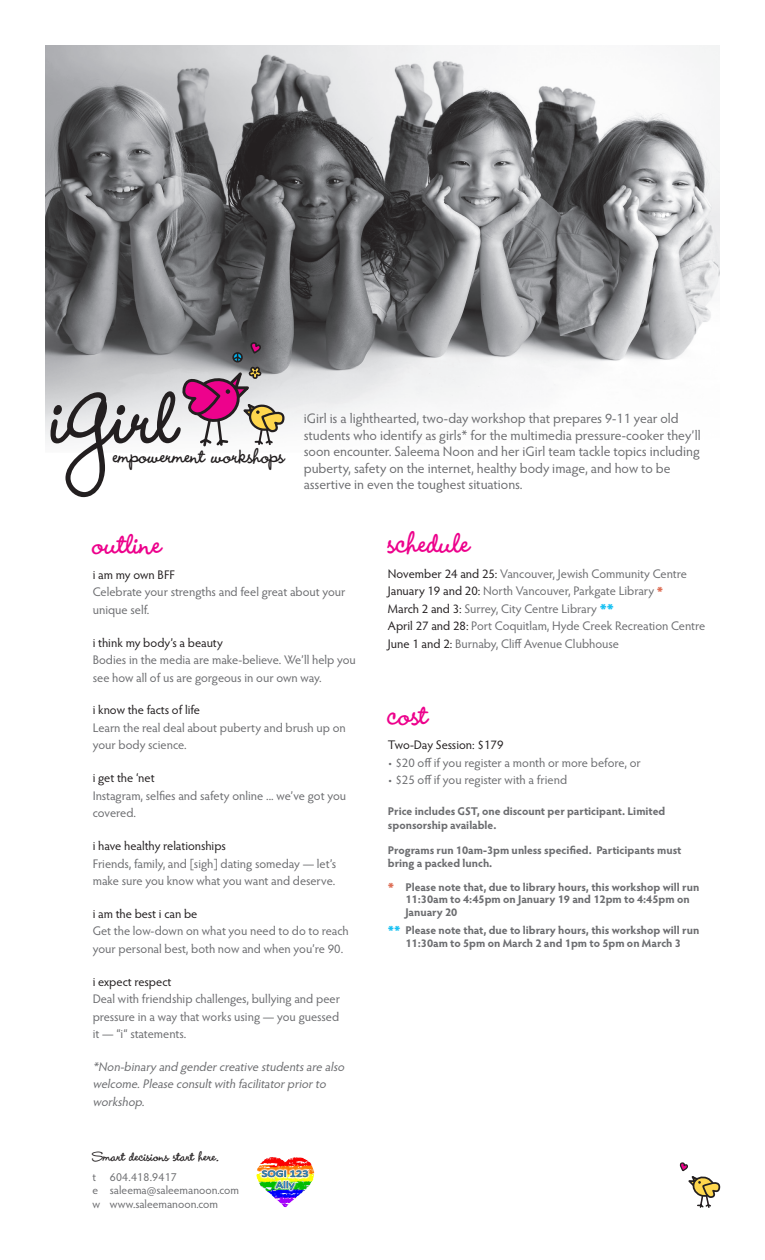
<style>
.page{position:relative;width:765px;height:1260px;background:#fff}
.page>*{position:absolute;margin:0;border:0;box-sizing:border-box;transform-origin:0 0}
.t1{font:700 37.5px "Wendy LP Std";color:#ed028c}
.t2{font:700 25.75px "Wendy LP Std";color:#231f20}
.t3{font:700 16.88px "Wendy LP Std";color:#231f20}
.t4{font:13.75px/16.5px "Hypatia Sans Pro";color:#6c6d70}
.t5{font:12.5px/17.5px "Hypatia Sans Pro";letter-spacing:-.005em;color:#6c6d70}
.t6{font:italic 12.5px/17.5px "Hypatia Sans Pro";color:#6c6d70}
.t7{font:12.5px "Hypatia Sans Pro";color:#231f20}
.t8{font:11.5px/13.9px "Hypatia Sans Pro";color:#6c6d70}
.t9{font:700 11.25px/13.5px "Hypatia Sans Pro";color:#6c6d70}
.s1{color:#231f20}
.s2{font-weight:900;font-size:11.25px;color:#dd6c53}
.s3{font-weight:900;color:#15c0f2}
.s4{font-weight:900;color:#dd6c53}
</style>
<div class="page">
<img style="left:45px;top:45px;width:675px;height:396px">
<svg style="left:51px;top:342px;width:233px;height:155px"></svg>
<svg style="left:680px;top:1162px;width:39px;height:46px"></svg>
<img style="left:256px;top:1157px;width:59px;height:51px">
<p class="t2" style="left:113px;top:441px;width:173px">empowerment workshops</p>
<p class="t4" style="left:304px;top:410px;width:399px">iGirl is a lighthearted, two-day workshop that prepares 9-11 year old students who identify as girls* for the multimedia pressure-cooker they’ll soon encounter. Saleema Noon and her iGirl team tackle topics including puberty, safety on the internet, healthy body image, and how to be assertive in even the toughest situations.</p>
<p class="t1" style="left:93px;top:522px;width:71px">outline</p>
<p class="t5" style="left:93px;top:565px;width:254px"><span class="s1">i am my own BFF<br></span>Celebrate your strengths and feel great about your unique self.</p>
<p class="t5" style="left:93px;top:633px;width:265px"><span class="s1">i think my body’s a beauty<br></span>Bodies in the media are make-believe. We’ll help you see how all of us are gorgeous in our own way.</p>
<p class="t5" style="left:93px;top:701px;width:255px"><span class="s1">i know the facts of life<br></span>Learn the real deal about puberty and brush up on your body science.</p>
<p class="t5" style="left:93px;top:769px;width:255px"><span class="s1">i get the ‘net<br></span>Instagram, selfies and safety online ... we’ve got you covered.</p>
<p class="t5" style="left:93px;top:837px;width:245px"><span class="s1">i have healthy relationships<br></span>Friends, family, and [sigh] dating someday — let’s make sure you know what you want and deserve.</p>
<p class="t5" style="left:93px;top:904px;width:258px"><span class="s1">i am the best i can be<br></span>Get the low-down on what you need to do to reach your personal best, both now and when you’re 90.</p>
<p class="t5" style="left:93px;top:972px;width:249px"><span class="s1">i expect respect<br></span>Deal with friendship challenges, bullying and peer pressure in a way that works using — you guessed it — “i“ statements.</p>
<p class="t6" style="left:93px;top:1058px;width:256px">*Non-binary and gendercreative studentsare also welcome.Please consultwith facilitatorpriorto workshop.</p>
<p class="t3" style="left:92px;top:1146px;width:128px">Smart decisions start here.</p>
<p class="t8" style="left:92px;top:1169px;width:148px">t 604.418.9417<br>e saleema@saleemanoon.com w www.saleemanoon.com</p>
<p class="t1" style="left:388px;top:520px;width:84px">schedule</p>
<p class="t5" style="left:388px;top:564px;width:301px"><span class="s1">November 24 and 25:</span> Vancouver, Jewish Community Centre</p>
<p class="t5" style="left:388px;top:582px;width:277px"><span class="s1">January 19 and 20:</span> North Vancouver, Parkgate Library <span class="s2">*</span></p>
<p class="t5" style="left:388px;top:599px;width:227px"><span class="s1">March 2 and 3:</span> Surrey, City Centre Library <span class="s3">**</span></p>
<p class="t5" style="left:388px;top:617px;width:319px"><span class="s1">April 27 and 28:</span> Port Coquitlam, Hyde Creek Recreation Centre</p>
<p class="t5" style="left:388px;top:634px;width:233px"><span class="s1">June 1 and 2:</span> Burnaby, Cliff Avenue Clubhouse</p>
<p class="t1" style="left:388px;top:692px;width:42px">cost</p>
<p class="t7" style="left:388px;top:737px;width:117px">Two-Day Session: $179</p>
<p class="t5" style="left:388px;top:754px;width:254px">• $20 off if you register a month or more before, or</p>
<p class="t5" style="left:388px;top:771px;width:181px">• $25 off if you register with a friend</p>
<p class="t9" style="left:388px;top:804px;width:279px">Price includes GST, one discount per participant. Limited sponsorship available.</p>
<p class="t9" style="left:388px;top:843px;width:295px">Programs run 10am-3pm unless specified. Participants must bring a packed lunch.</p>
<p class="t9" style="left:388px;top:880px;width:313px"><span class="s4">*</span> Please note that, due to library hours, this workshop will run</p>
<p class="t9" style="left:405px;top:892px;width:286px">11:30am to 4:45pm on January 19 and 12pm to 4:45pm on</p>
<p class="t9" style="left:405px;top:905px;width:53px">January 20</p>
<p class="t9" style="left:388px;top:923px;width:313px"><span class="s3">**</span> Please note that, due to library hours, this workshop will run</p>
<p class="t9" style="left:405px;top:935px;width:277px">11:30am to 5pm on March 2 and 1pm to 5pm on March 3</p>
</div>
